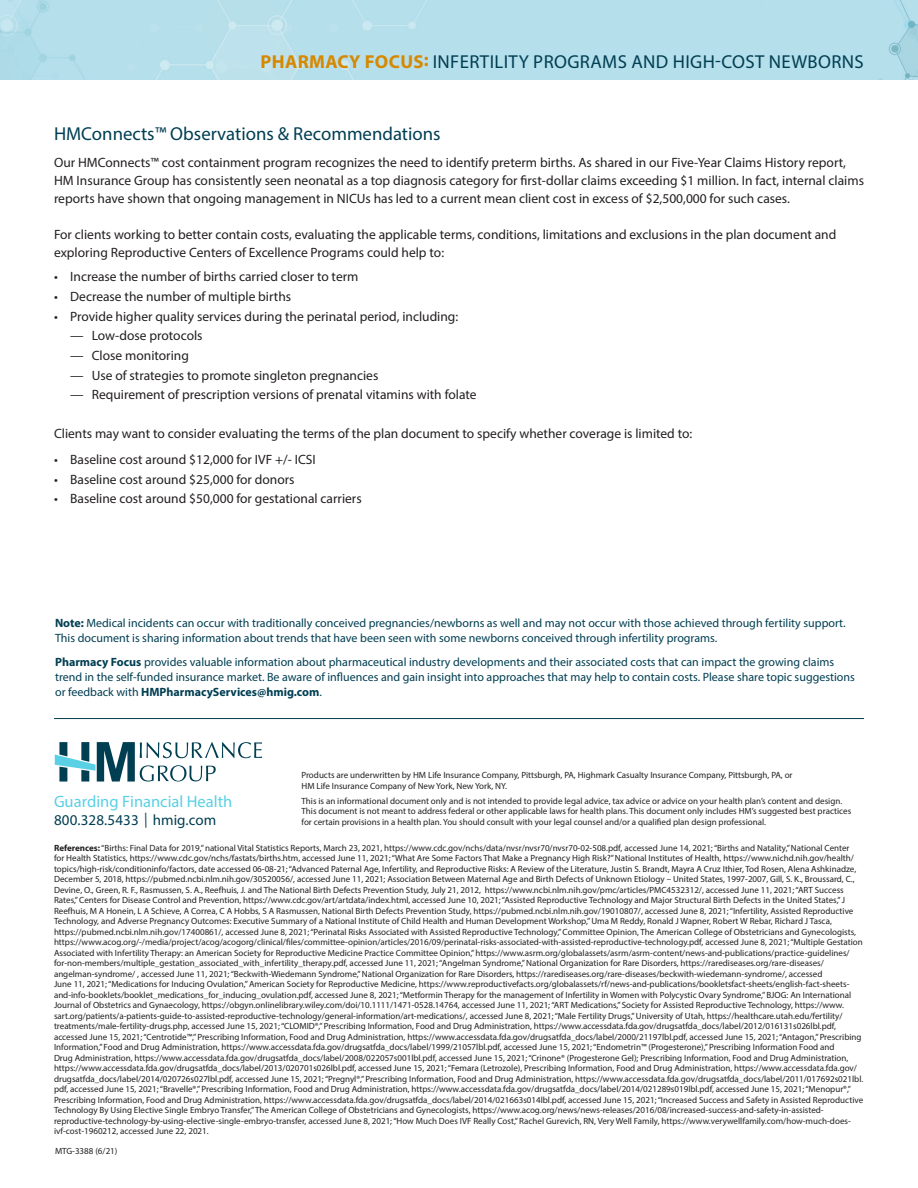
<style>
.page{position:relative;width:918px;height:1188px;background:#fff}
.page>*{position:absolute;margin:0;border:0;box-sizing:border-box;transform-origin:0 0}
.Sheet_Title_Front{font:18.75px "Myriad Pro";letter-spacing:.02em;color:#003e52}
.Lead_In{font:18.75px "Myriad Pro";color:#003e52}
.Offices_Phone_Number{font:16.5px "Myriad Pro";color:#59d0e4}
.Offices_Phone_Number-2{font:15px "Myriad Pro";letter-spacing:.01em;color:#003e52}
.Body_Text{font:13.5px/18px "Myriad Pro";color:#231f20}
.Body_Text-2{font:12px/15px "Myriad Pro";color:#003e52}
.Legal{font:9px/10.5px "Myriad Pro";color:#231f20}
.s1{font-weight:700;color:#d78800}
.s2{font-weight:700}
.s3{font-stretch:condensed}
</style>
<div class="page">
<img style="left:0;top:0;width:918px;height:80px">
<hr style="left:54px;top:718px;width:810px;height:1px;background:#003e52">
<svg style="left:55px;top:742px;width:207px;height:40px"></svg>
<p class="Sheet_Title_Front" style="left:260px;top:50px;width:605px"><span class="s1">PHARMACY FOCUS:</span> INFERTILITY PROGRAMS AND HIGH-COST NEWBORNS</p>
<p class="Lead_In" style="left:54px;top:123px;width:388px">HMConnects™ Observations &amp; Recommendations</p>
<p class="Body_Text" style="left:54px;top:154px;width:812px">Our HMConnects™ cost containment program recognizes the need to identify preterm births. As shared in our Five-Year Claims History report,<br>HM Insurance Group has consistently seen neonatal as a top diagnosis category for first-dollar claims exceeding $1 million. In fact, internal claims reports have shown that ongoing management in NICUs has led to a current mean client cost in excess of $2,500,000 for such cases.</p>
<p class="Body_Text" style="left:54px;top:226px;width:784px">For clients working to better contain costs, evaluating the applicable terms, conditions, limitations and exclusions in the plan document and exploring Reproductive Centers of Excellence Programs could help to:</p>
<p class="Body_Text" style="left:54px;top:268px;width:306px">• Increase the number of births carried closer to term</p>
<p class="Body_Text" style="left:54px;top:287px;width:239px">• Decrease the number of multiple births</p>
<p class="Body_Text" style="left:54px;top:307px;width:406px">• Provide higher quality services during the perinatal period, including:</p>
<p class="Body_Text" style="left:70px;top:327px;width:134px">— Low-dose protocols</p>
<p class="Body_Text" style="left:70px;top:346px;width:120px">— Close monitoring</p>
<p class="Body_Text" style="left:70px;top:366px;width:310px">— Use of strategies to promote singleton pregnancies</p>
<p class="Body_Text" style="left:70px;top:385px;width:408px">— Requirement of prescription versions of prenatal vitamins with folate</p>
<p class="Body_Text" style="left:54px;top:425px;width:640px">Clients may want to consider evaluating the terms of the plan document to specify whether coverage is limited to:</p>
<p class="Body_Text" style="left:54px;top:450px;width:263px">• Baseline cost around $12,000 for IVF +/- ICSI</p>
<p class="Body_Text" style="left:54px;top:470px;width:242px">• Baseline cost around $25,000 for donors</p>
<p class="Body_Text" style="left:54px;top:490px;width:309px">• Baseline cost around $50,000 for gestational carriers</p>
<p class="Body_Text-2" style="left:55px;top:616px;width:792px"><span class="s2">Note:</span> Medical incidents can occur with traditionally conceived pregnancies/newborns as well and may not occur with those achieved through fertility support.<br>This document is sharing information about trends that have been seen with some newborns conceived through infertility programs.</p>
<p class="Body_Text-2" style="left:55px;top:655px;width:801px"><span class="s2">Pharmacy Focus</span> provides valuable information about pharmaceutical industry developments and their associated costs that can impact the growing claims trend in the self-funded insurance market. Be aware of influences and gain insight into approaches that may help to contain costs. Please share topic suggestions or feedback with <span class="s2">HMPharmacyServices@hmig.com</span>.</p>
<p class="Offices_Phone_Number" style="left:54px;top:791px;width:180px">Guarding Financial Health</p>
<p class="Offices_Phone_Number-2" style="left:54px;top:810px;width:164px">800.328.5433 <span class="s3">|</span> hmig.com</p>
<p class="Legal" style="left:302px;top:770px;width:493px">Products are underwritten by HM Life Insurance Company, Pittsburgh, PA, Highmark Casualty Insurance Company, Pittsburgh, PA, or<br>HM Life Insurance Company of New York, New York, NY.</p>
<p class="Legal" style="left:302px;top:795px;width:551px">This is an informational document only and is not intended to provide legal advice, tax advice or advice on your health plan’s content and design.<br>This document is not meant to address federal or other applicable laws for health plans. This document only includes HM’s suggested best practices for certain provisions in a health plan. You should consult with your legal counsel and/or a qualified plan design professional.</p>
<p class="Legal" style="left:54px;top:842px;width:811px"><span class="s2">References:</span> “Births: Final Data for 2019,” national Vital Statistics Reports, March 23, 2021, https://www.cdc.gov/nchs/data/nvsr/nvsr70/nvsr70-02-508.pdf, accessed June 14, 2021; “Births and Natality,” National Center<br>for Health Statistics, https://www.cdc.gov/nchs/fastats/births.htm, accessed June 11, 2021; “What Are Some Factors That Make a Pregnancy High Risk?” National Institutes of Health, https://www.nichd.nih.gov/health/ topics/high-risk/conditioninfo/factors, date accessed 06-08-21; “Advanced Paternal Age, Infertility, and Reproductive Risks: A Review of the Literature, Justin S. Brandt, Mayra A Cruz Ithier, Tod Rosen, Alena Ashkinadze, December 5, 2018, https://pubmed.ncbi.nlm.nih.gov/30520056/, accessed June 11, 2021; Association Between Maternal Age and Birth Defects of Unknown Etiology – United States, 1997-2007, Gill, S. K., Broussard, C., Devine, O., Green, R. F., Rasmussen, S. A., Reefhuis, J. and The National Birth Defects Prevention Study, July 21, 2012, https://www.ncbi.nlm.nih.gov/pmc/articles/PMC4532312/, accessed June 11, 2021; “ART Success Rates,” Centers for Disease Control and Prevention, https://www.cdc.gov/art/artdata/index.html, accessed June 10, 2021; “Assisted Reproductive Technology and Major Structural Birth Defects in the United States,” J Reefhuis, M A Honein, L A Schieve, A Correa, C A Hobbs, S A Rasmussen, National Birth Defects Prevention Study, https://pubmed.ncbi.nlm.nih.gov/19010807/, accessed June 8, 2021; “Infertility, Assisted Reproductive Technology, and Adverse Pregnancy Outcomes: Executive Summary of a National Institute of Child Health and Human Development Workshop,” Uma M Reddy, Ronald J Wapner, Robert W Rebar, Richard J Tasca, https://pubmed.ncbi.nlm.nih.gov/17400861/, accessed June 8, 2021; “Perinatal Risks Associated with Assisted Reproductive Technology,” Committee Opinion, The American College of Obstetricians and Gynecologists, https://www.acog.org/-/media/project/acog/acogorg/clinical/files/committee-opinion/articles/2016/09/perinatal-risks-associated-with-assisted-reproductive-technology.pdf, accessed June 8, 2021; “Multiple Gestation Associated with Infertility Therapy: an American Society for Reproductive Medicine Practice Committee Opinion,” https://www.asrm.org/globalassets/asrm/asrm-content/news-and-publications/practice-guidelines/ for-non-members/multiple_gestation_associated_with_infertility_therapy.pdf, accessed June 11, 2021; “Angelman Syndrome,” National Organization for Rare Disorders, https://rarediseases.org/rare-diseases/ angelman-syndrome/ , accessed June 11, 2021; “Beckwith-Wiedemann Syndrome,” National Organization for Rare Disorders, https://rarediseases.org/rare-diseases/beckwith-wiedemann-syndrome/, accessed<br>June 11, 2021; “Medications for Inducing Ovulation,” American Society for Reproductive Medicine, https://www.reproductivefacts.org/globalassets/rf/news-and-publications/bookletsfact-sheets/english-fact-sheets&shy;and-info-booklets/booklet_medications_for_inducing_ovulation.pdf, accessed June 8, 2021; “Metformin Therapy for the management of Infertility in Women with Polycystic Ovary Syndrome,” BJOG: An International Journal of Obstetrics and Gynaecology, https://obgyn.onlinelibrary.wiley.com/doi/10.1111/1471-0528.14764, accessed June 11, 2021; “ART Medications,” Society for Assisted Reproductive Technology, https://www. sart.org/patients/a-patients-guide-to-assisted-reproductive-technology/general-information/art-medications/, accessed June 8, 2021; “Male Fertility Drugs,” University of Utah, https://healthcare.utah.edu/fertility/ treatments/male-fertility-drugs.php, accessed June 15, 2021; “CLOMID®,” Prescribing Information, Food and Drug Administration, https://www.accessdata.fda.gov/drugsatfda_docs/label/2012/016131s026lbl.pdf, accessed June 15, 2021; “Centrotide™,” Prescribing Information, Food and Drug Administration, https://www.accessdata.fda.gov/drugsatfda_docs/label/2000/21197lbl.pdf, accessed June 15, 2021; “Antagon,” Prescribing Information,” Food and Drug Administration, https://www.accessdata.fda.gov/drugsatfda_docs/label/1999/21057lbl.pdf, accessed June 15, 2021; “Endometrin™ (Progesterone),” Prescribing Information Food and<br>Drug Administration, https://www.accessdata.fda.gov/drugsatfda_docs/label/2008/022057s001lbl.pdf, accessed June 15, 2021; “Crinone® (Progesterone Gel); Prescribing Information, Food and Drug Administration, https://www.accessdata.fda.gov/drugsatfda_docs/label/2013/020701s026lbl.pdf, accessed June 15, 2021; “Femara (Letrozole), Prescribing Information, Food and Drug Administration, https://www.accessdata.fda.gov/ drugsatfda_docs/label/2014/020726s027lbl.pdf, accessed June 15, 2021; “Pregnyl®,” Prescribing Information, Food and Drug Administration, https://www.accessdata.fda.gov/drugsatfda_docs/label/2011/017692s021lbl. pdf, accessed June 15, 2021; “Bravelle®,” Prescribing Information, Food and Drug Administration, https://www.accessdata.fda.gov/drugsatfda_docs/label/2014/021289s019lbl.pdf, accessed June 15, 2021; “Menopur®,” Prescribing Information, Food and Drug Administration, https://www.accessdata.fda.gov/drugsatfda_docs/label/2014/021663s014lbl.pdf, accessed June 15, 2021; “Increased Success and Safety in Assisted Reproductive Technology By Using Elective Single Embryo Transfer,” The American College of Obstetricians and Gynecologists, https://www.acog.org/news/news-releases/2016/08/increased-success-and-safety-in-assisted&shy;reproductive-technology-by-using-elective-single-embryo-transfer, accessed June 8, 2021; “How Much Does IVF Really Cost,” Rachel Gurevich, RN, Very Well Family, https://www.verywellfamily.com/how-much-does&shy;ivf-cost-1960212, accessed June 22, 2021.</p>
<p class="Legal" style="left:55px;top:1145px;width:64px">MTG-3388 (6/21)</p>
</div>
